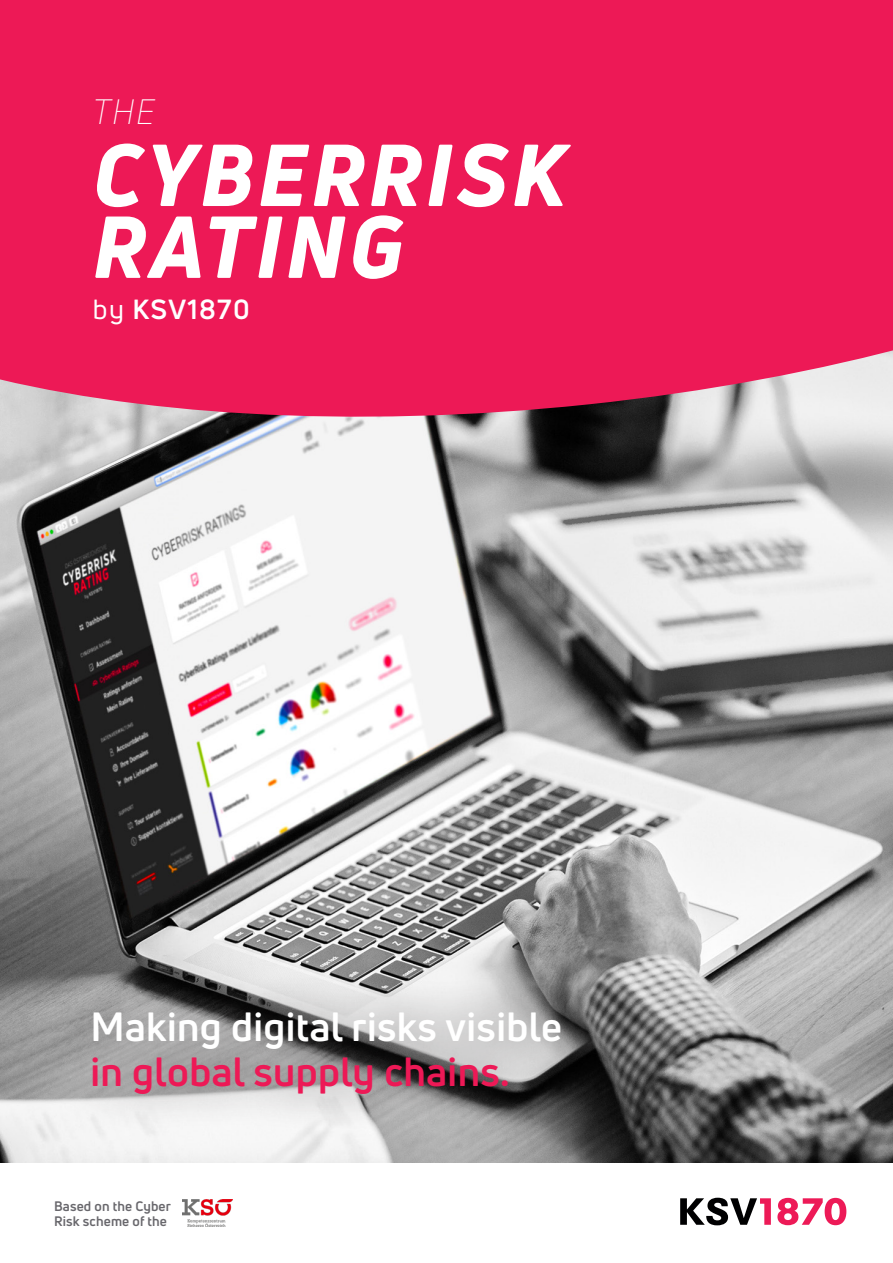
<style>
.page{position:relative;width:893px;height:1263px;background:#fff}
.page>*{position:absolute;margin:0;border:0;box-sizing:border-box;transform-origin:0 0}
.t1{font:italic 800 85.8px/71.8px "Uni Neue";letter-spacing:.05em;color:#fff}
.t2{font:700 39.9px "Uni Neue";letter-spacing:.01em;color:#fff}
.t3{font:700 39.9px "Uni Neue";letter-spacing:.01em;color:#ed1956}
.t4{font:italic 300 34.5px "Uni Neue";color:#fff}
.t5{font:700 27.15px "Uni Neue";letter-spacing:.05em;color:#fff}
.t6{font:700 13.5px/15px "Uni Neue";letter-spacing:.01em;color:#68676c}
.s1{font-weight:400}
</style>
<div class="page">
<img style="left:0;top:454px;width:893px;height:709px">
<svg style="left:0;top:0;width:893px;height:454px;fill:#ed1956"></svg>
<div style="left:51px;top:973px;width:550px;height:161px;background:#231f20;opacity:.66"></div>
<img style="left:182px;top:1200px;width:51px;height:26px">
<svg style="left:777px;top:1198px;width:69px;height:27px"></svg>
<svg style="left:680px;top:1198px;width:91px;height:27px"></svg>
<p class="t4" style="left:93px;top:91px;width:63px">THE</p>
<p class="t1" style="left:93px;top:138px;width:474px">CYBERRISK<br>RATING</p>
<p class="t5" style="left:93px;top:292px;width:158px"><span class="s1">by</span> KSV1870</p>
<p class="t2" style="left:90px;top:1002px;width:473px">Making digital risks visible</p>
<p class="t3" style="left:90px;top:1047px;width:421px">in global supply chains.</p>
<p class="t6" style="left:54px;top:1198px;width:118px">Based on the Cyber<br>Risk scheme of the</p>
</div>
